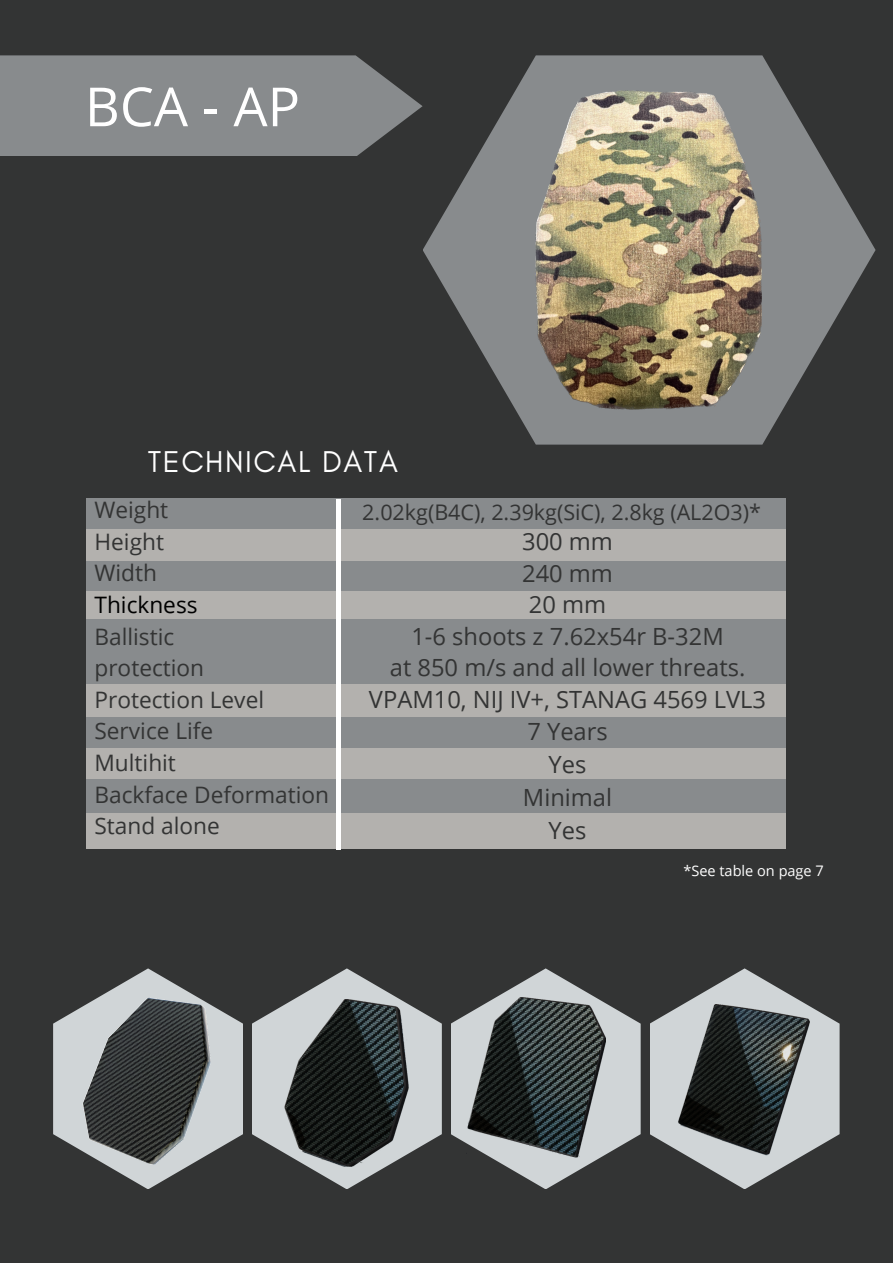
<style>
.page{position:relative;width:893px;height:1264px;background:#fff}
.page>*{position:absolute;margin:0;border:0;box-sizing:border-box;transform-origin:0 0}
.t1{font:54px "Open Sans";color:#fff}
.t2{font:30.6px "Glacial Indifference";letter-spacing:.05em;color:#fff}
.t3{font:23.7px/32.1px "Open Sans";color:#333434;text-align:center}
.t4{font:22.65px/31.5px "Open Sans";color:#333434}
.t5{font:22.65px "Open Sans";color:#000}
.t6{font:21.45px "Open Sans";color:#333434}
.t7{font:14.55px "Open Sans";color:#fff}
</style>
<div class="page">
<div style="left:0;top:0;width:892px;height:1262px;background:#333434"></div>
<svg style="left:422px;top:55px;width:453px;height:389px;fill:#888b8d"></svg>
<svg style="left:0;top:55px;width:422px;height:101px;background:#818485"></svg>
<img style="left:535px;top:91px;width:226px;height:318px">
<svg style="left:53px;top:968px;width:190px;height:221px"></svg>
<svg style="left:252px;top:968px;width:190px;height:221px"></svg>
<svg style="left:451px;top:968px;width:189px;height:221px"></svg>
<svg style="left:650px;top:968px;width:189px;height:221px"></svg>
<div style="left:87px;top:528px;width:698px;height:32px;background:#b3b1ae"></div>
<div style="left:87px;top:497px;width:698px;height:31px;background:#888b8d"></div>
<div style="left:87px;top:561px;width:698px;height:30px;background:#888b8d"></div>
<div style="left:87px;top:591px;width:698px;height:30px;background:#b3b1ae"></div>
<div style="left:87px;top:746px;width:698px;height:32px;background:#b3b1ae"></div>
<div style="left:87px;top:682px;width:698px;height:36px;background:#b3b1ae"></div>
<div style="left:87px;top:812px;width:698px;height:36px;background:#b3b1ae"></div>
<div style="left:87px;top:619px;width:698px;height:64px;background:#888b8d"></div>
<div style="left:87px;top:717px;width:698px;height:30px;background:#888b8d"></div>
<div style="left:87px;top:778px;width:698px;height:34px;background:#888b8d"></div>
<hr style="left:336px;top:499px;width:4px;height:350px;background:#fff">
<img style="left:81px;top:991px;width:135px;height:175px">
<img style="left:285px;top:999px;width:123px;height:167px">
<img style="left:467px;top:997px;width:138px;height:163px">
<img style="left:677px;top:1004px;width:132px;height:156px">
<h1 class="t1" style="left:85px;top:69px;width:217px">BCA - AP</h1>
<p class="t2" style="left:148px;top:443px;width:252px">TECHNICAL DATA</p>
<p class="t4" style="left:94px;top:494px;width:75px">Weight<br>Height<br>Width</p>
<p class="t5" style="left:94px;top:589px;width:105px">Thickness</p>
<p class="t4" style="left:94px;top:620px;width:236px">Ballistic<br>protection<br>Protection Level<br>Service Life<br>Multihit<br>Backface Deformation<br>Stand alone</p>
<p class="t6" style="left:362px;top:496px;width:400px">2.02kg(B4C), 2.39kg(SiC), 2.8kg (AL2O3)*</p>
<p class="t3" style="left:369px;top:525px;width:398px">300 mm<br>240 mm<br>20 mm<br>1-6 shoots z 7.62x54r B-32M<br>at 850 m/s and all lower threats.<br>VPAM10, NIJ IV+, STANAG 4569 LVL3<br>7 Years<br>Yes<br>Minimal<br>Yes</p>
<p class="t7" style="left:683px;top:860px;width:142px">*See table on page 7</p>
</div>
